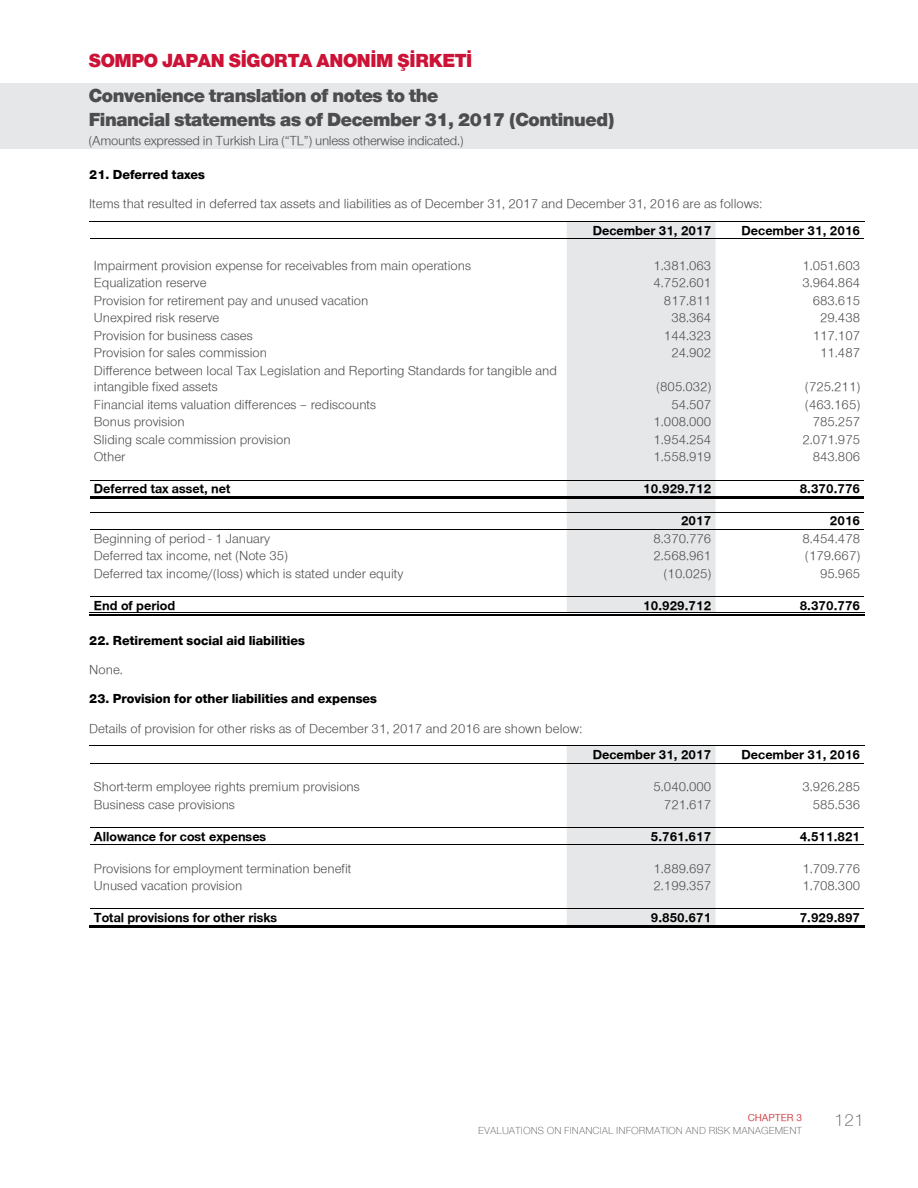
<style>
.page{position:relative;width:918px;height:1188px;background:#fff}
.page>*{position:absolute;margin:0;border:0;box-sizing:border-box;transform-origin:0 0}
.t1{font:900 19.5px/23.4px "Nimbus Sans Novus";letter-spacing:-.02em;color:#4d4d4f}
.t2{font:900 19.5px "Nimbus Sans Novus";letter-spacing:-.02em;color:#cc1337}
.t3{font:300 18px "Nimbus Sans Novus";color:#58595b}
.t4{font:13.5px/16.5px "Nimbus Sans Novus";color:#4d4d4f}
.t5{font:700 13.5px "Nimbus Sans Novus";color:#000}
.t6{font:800 13.5px "Nimbus Sans Novus";color:#000}
.t7{font:13.5px "Nimbus Sans Novus";letter-spacing:-.02em;color:#4d4d4f}
.t8{font:300 10.5px "Nimbus Sans Novus";color:#4d4d4f}
.t9{font:500 10.5px "Nimbus Sans Novus";color:#d24449}
</style>
<div class="page">
<div style="left:1px;top:84px;width:917px;height:65px;background:#e6e7e8"></div>
<div style="left:567px;top:222px;width:149px;height:391px;background:#e6e7e8"></div>
<hr style="left:567px;top:496px;width:149px;height:3px;background:#fff">
<hr style="left:89px;top:221px;width:478px;height:1px;background:#000">
<hr style="left:567px;top:221px;width:149px;height:1px;background:#000">
<hr style="left:716px;top:221px;width:149px;height:1px;background:#000">
<hr style="left:90px;top:239px;width:476px;height:1px;background:#000">
<hr style="left:567px;top:239px;width:148px;height:1px;background:#000">
<hr style="left:716px;top:239px;width:148px;height:1px;background:#000">
<hr style="left:90px;top:480px;width:476px;height:1px;background:#000">
<hr style="left:567px;top:480px;width:148px;height:1px;background:#000">
<hr style="left:716px;top:480px;width:148px;height:1px;background:#000">
<hr style="left:90px;top:512px;width:476px;height:1px;background:#000">
<hr style="left:567px;top:512px;width:148px;height:1px;background:#000">
<hr style="left:716px;top:512px;width:148px;height:1px;background:#000">
<hr style="left:90px;top:529px;width:476px;height:1px;background:#000">
<hr style="left:567px;top:529px;width:148px;height:1px;background:#000">
<hr style="left:716px;top:529px;width:148px;height:1px;background:#000">
<hr style="left:90px;top:596px;width:476px;height:1px;background:#000">
<hr style="left:567px;top:596px;width:148px;height:1px;background:#000">
<hr style="left:716px;top:596px;width:148px;height:1px;background:#000">
<hr style="left:89px;top:613px;width:478px;height:1px;background:#000">
<hr style="left:89px;top:614px;width:478px;height:2px;background:#000">
<hr style="left:567px;top:613px;width:149px;height:1px;background:#000">
<hr style="left:567px;top:614px;width:149px;height:2px;background:#000">
<hr style="left:716px;top:613px;width:149px;height:1px;background:#000">
<hr style="left:716px;top:614px;width:149px;height:2px;background:#000">
<hr style="left:90px;top:496px;width:477px;height:1px;background:#000">
<hr style="left:90px;top:498px;width:477px;height:1px;background:#000">
<hr style="left:567px;top:496px;width:149px;height:1px;background:#000">
<hr style="left:567px;top:498px;width:149px;height:1px;background:#000">
<hr style="left:716px;top:496px;width:148px;height:1px;background:#000">
<hr style="left:716px;top:498px;width:148px;height:1px;background:#000">
<div style="left:567px;top:746px;width:149px;height:179px;background:#e6e7e8"></div>
<hr style="left:89px;top:745px;width:478px;height:1px;background:#000">
<hr style="left:567px;top:745px;width:149px;height:1px;background:#000">
<hr style="left:716px;top:745px;width:149px;height:1px;background:#000">
<hr style="left:90px;top:763px;width:476px;height:1px;background:#000">
<hr style="left:567px;top:763px;width:148px;height:1px;background:#000">
<hr style="left:716px;top:763px;width:148px;height:1px;background:#000">
<hr style="left:90px;top:827px;width:476px;height:1px;background:#000">
<hr style="left:567px;top:827px;width:148px;height:1px;background:#000">
<hr style="left:716px;top:827px;width:148px;height:1px;background:#000">
<hr style="left:90px;top:844px;width:476px;height:1px;background:#000">
<hr style="left:567px;top:844px;width:148px;height:1px;background:#000">
<hr style="left:716px;top:844px;width:148px;height:1px;background:#000">
<hr style="left:90px;top:909px;width:476px;height:1px;background:#000">
<hr style="left:567px;top:909px;width:148px;height:1px;background:#000">
<hr style="left:716px;top:909px;width:148px;height:1px;background:#000">
<hr style="left:89px;top:925px;width:478px;height:1px;background:#000">
<hr style="left:89px;top:926px;width:478px;height:2px;background:#000">
<hr style="left:567px;top:925px;width:149px;height:1px;background:#000">
<hr style="left:567px;top:926px;width:149px;height:2px;background:#000">
<hr style="left:716px;top:925px;width:149px;height:1px;background:#000">
<hr style="left:716px;top:926px;width:149px;height:2px;background:#000">
<h1 class="t2" style="left:89px;top:49px;width:385px">SOMPO JAPAN SİGORTA ANONİM ŞİRKETİ</h1>
<h1 class="t1" style="left:89px;top:84px;width:527px">Convenience translation of notes to the<br>Financial statements as of December 31, 2017 (Continued)</h1>
<p class="t7" style="left:89px;top:133px;width:376px">(Amounts expressed in Turkish Lira (“TL”) unless otherwise indicated.)</p>
<p class="t6" style="left:89px;top:166px;width:117px">21. Deferred taxes</p>
<p class="t4" style="left:89px;top:195px;width:675px">Items that resulted in deferred tax assets and liabilities as of December 31, 2017 and December 31, 2016 are as follows:</p>
<p class="t5" style="left:593px;top:222px;width:120px">December 31, 2017</p>
<p class="t5" style="left:742px;top:222px;width:120px">December 31, 2016</p>
<p class="t4" style="left:94px;top:257px;width:379px">Impairment provision expense for receivables from main operations</p>
<p class="t4" style="left:654px;top:257px;width:59px">1.381.063</p>
<p class="t4" style="left:802px;top:257px;width:59px">1.051.603</p>
<p class="t4" style="left:94px;top:274px;width:114px">Equalization reserve</p>
<p class="t4" style="left:654px;top:274px;width:59px">4.752.601</p>
<p class="t4" style="left:802px;top:274px;width:59px">3.964.864</p>
<p class="t4" style="left:94px;top:292px;width:276px">Provision for retirement pay and unused vacation</p>
<p class="t4" style="left:664px;top:292px;width:49px">817.811</p>
<p class="t4" style="left:813px;top:292px;width:49px">683.615</p>
<p class="t4" style="left:94px;top:309px;width:127px">Unexpired risk reserve</p>
<p class="t4" style="left:671px;top:309px;width:41px">38.364</p>
<p class="t4" style="left:820px;top:309px;width:41px">29.438</p>
<p class="t4" style="left:94px;top:327px;width:160px">Provision for business cases</p>
<p class="t4" style="left:664px;top:327px;width:49px">144.323</p>
<p class="t4" style="left:813px;top:327px;width:49px">117.107</p>
<p class="t4" style="left:94px;top:344px;width:175px">Provision for sales commission</p>
<p class="t4" style="left:671px;top:344px;width:41px">24.902</p>
<p class="t4" style="left:820px;top:344px;width:41px">11.487</p>
<p class="t4" style="left:94px;top:362px;width:465px">Difference between local Tax Legislation and Reporting Standards for tangible and intangible fixed assets</p>
<p class="t4" style="left:657px;top:378px;width:56px">(805.032)</p>
<p class="t4" style="left:805px;top:378px;width:56px">(725.211)</p>
<p class="t4" style="left:94px;top:396px;width:284px">Financial items valuation differences – rediscounts</p>
<p class="t4" style="left:671px;top:396px;width:41px">54.507</p>
<p class="t4" style="left:805px;top:396px;width:56px">(463.165)</p>
<p class="t4" style="left:94px;top:413px;width:92px">Bonus provision</p>
<p class="t4" style="left:654px;top:413px;width:59px">1.008.000</p>
<p class="t4" style="left:813px;top:413px;width:49px">785.257</p>
<p class="t4" style="left:94px;top:431px;width:198px">Sliding scale commission provision</p>
<p class="t4" style="left:654px;top:431px;width:59px">1.954.254</p>
<p class="t4" style="left:802px;top:431px;width:59px">2.071.975</p>
<p class="t4" style="left:94px;top:448px;width:33px">Other</p>
<p class="t4" style="left:654px;top:448px;width:59px">1.558.919</p>
<p class="t4" style="left:813px;top:448px;width:49px">843.806</p>
<p class="t5" style="left:94px;top:481px;width:138px">Deferred tax asset, net</p>
<p class="t5" style="left:643px;top:481px;width:69px">10.929.712</p>
<p class="t5" style="left:800px;top:481px;width:62px">8.370.776</p>
<p class="t5" style="left:681px;top:513px;width:32px">2017</p>
<p class="t5" style="left:830px;top:513px;width:32px">2016</p>
<p class="t4" style="left:94px;top:530px;width:178px">Beginning of period - 1 January</p>
<p class="t4" style="left:654px;top:530px;width:59px">8.370.776</p>
<p class="t4" style="left:802px;top:530px;width:59px">8.454.478</p>
<p class="t4" style="left:94px;top:547px;width:196px">Deferred tax income, net (Note 35)</p>
<p class="t4" style="left:654px;top:547px;width:59px">2.568.961</p>
<p class="t4" style="left:805px;top:547px;width:56px">(179.667)</p>
<p class="t4" style="left:94px;top:565px;width:311px">Deferred tax income/(loss) which is stated under equity</p>
<p class="t4" style="left:664px;top:565px;width:49px">(10.025)</p>
<p class="t4" style="left:820px;top:565px;width:41px">95.965</p>
<p class="t5" style="left:94px;top:597px;width:83px">End of period</p>
<p class="t5" style="left:643px;top:597px;width:69px">10.929.712</p>
<p class="t5" style="left:800px;top:597px;width:62px">8.370.776</p>
<p class="t6" style="left:89px;top:632px;width:217px">22. Retirement social aid liabilities</p>
<p class="t4" style="left:89px;top:661px;width:35px">None.</p>
<p class="t6" style="left:89px;top:691px;width:289px">23. Provision for other liabilities and expenses</p>
<p class="t4" style="left:89px;top:720px;width:495px">Details of provision for other risks as of December 31, 2017 and 2016 are shown below:</p>
<p class="t5" style="left:593px;top:747px;width:120px">December 31, 2017</p>
<p class="t5" style="left:742px;top:747px;width:120px">December 31, 2016</p>
<p class="t4" style="left:94px;top:778px;width:268px">Short-term employee rights premium provisions</p>
<p class="t4" style="left:654px;top:778px;width:59px">5.040.000</p>
<p class="t4" style="left:802px;top:778px;width:59px">3.926.285</p>
<p class="t4" style="left:94px;top:796px;width:143px">Business case provisions</p>
<p class="t4" style="left:664px;top:796px;width:49px">721.617</p>
<p class="t4" style="left:813px;top:796px;width:49px">585.536</p>
<p class="t5" style="left:94px;top:828px;width:174px">Allowance for cost expenses</p>
<p class="t5" style="left:651px;top:828px;width:62px">5.761.617</p>
<p class="t5" style="left:800px;top:828px;width:62px">4.511.821</p>
<p class="t4" style="left:94px;top:860px;width:259px">Provisions for employment termination benefit</p>
<p class="t4" style="left:654px;top:860px;width:59px">1.889.697</p>
<p class="t4" style="left:802px;top:860px;width:59px">1.709.776</p>
<p class="t4" style="left:94px;top:877px;width:150px">Unused vacation provision</p>
<p class="t4" style="left:654px;top:877px;width:59px">2.199.357</p>
<p class="t4" style="left:802px;top:877px;width:59px">1.708.300</p>
<p class="t5" style="left:94px;top:910px;width:185px">Total provisions for other risks</p>
<p class="t5" style="left:651px;top:910px;width:62px">9.850.671</p>
<p class="t5" style="left:800px;top:910px;width:62px">7.929.897</p>
<p class="t9" style="left:748px;top:1111px;width:56px">CHAPTER 3</p>
<h2 class="t3" style="left:834px;top:1110px;width:32px">121</h2>
<p class="t8" style="left:478px;top:1124px;width:325px">EVALUATIONS ON FINANCIAL INFORMATION AND RISK MANAGEMENT</p>
</div>
